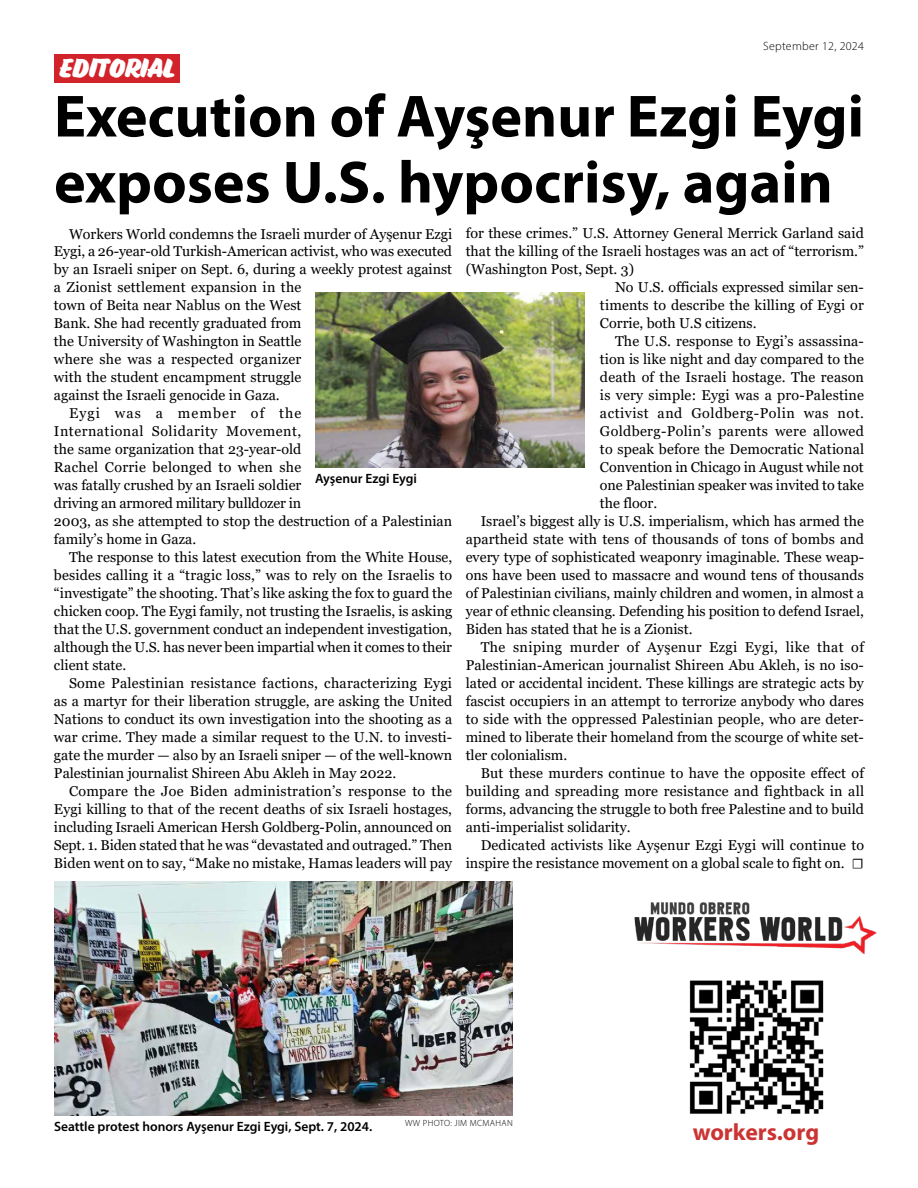
<style>
.page{position:relative;width:918px;height:1188px;background:#fff}
.page>*{position:absolute;margin:0;border:0;box-sizing:border-box;transform-origin:0 0}
.t1{font:700 60px/66px "Myriad Pro";color:#000}
.t2{font:24px "Eds Market Bold Slant";color:#fff}
.t3{font:700 23.7px "Myriad Pro";color:#cb3433}
.t4{font:14.25px "Georgia";color:#000}
.t5{font:14.25px "Georgia";letter-spacing:.02em;color:#000}
.t6{font:14.25px "Georgia";letter-spacing:.035em;color:#000}
.t7{font:14.25px "Georgia";letter-spacing:.03em;color:#000}
.t8{font:14.25px "Georgia";letter-spacing:.025em;color:#000}
.t9{font:14.25px "Georgia";letter-spacing:.08em;color:#000}
.t10{font:600 13.5px "Myriad Pro";color:#000}
.t11{font:300 12px "Myriad Pro";letter-spacing:.025em;color:#000}
.t12{font:300 9px "Myriad Pro";letter-spacing:.04em;color:#000}
.s1{font-family:"Minion Pro"}
</style>
<div class="page">
<img style="left:635px;top:902px;width:241px;height:52px">
<img style="left:689px;top:980px;width:135px;height:134px">
<img style="left:315px;top:292px;width:270px;height:176px">
<div style="left:54px;top:54px;width:126px;height:28px;background:#d2232a"></div>
<img style="left:54px;top:882px;width:459px;height:234px">
<h2 class="t2" style="left:60px;top:55px;width:117px">EDITORIAL</h2>
<p class="t11" style="left:763px;top:38px;width:102px">September 12, 2024</p>
<h1 class="t1" style="left:54px;top:81px;width:812px">Execution of Ayşenur Ezgi Eygi exposes U.S. hypocrisy, again</h1>
<p class="t4" style="left:69px;top:225px;width:385px">Workers World condemns the Israeli murder of Ayşenur Ezgi</p>
<p class="t4" style="left:54px;top:243px;width:400px">Eygi, a 26-year-old Turkish-American activist, who was executed</p>
<p class="t4" style="left:54px;top:261px;width:400px">by an Israeli sniper on Sept. 6, during a weekly protest against</p>
<p class="t4" style="left:54px;top:279px;width:249px">a Zionist settlement expansion in the</p>
<p class="t4" style="left:54px;top:297px;width:249px">town of Beita near Nablus on the West</p>
<p class="t4" style="left:54px;top:315px;width:249px">Bank. She had recently graduated from</p>
<p class="t4" style="left:54px;top:333px;width:249px">the University of Washington in Seattle</p>
<p class="t5" style="left:54px;top:351px;width:249px">where she was a respected organizer</p>
<p class="t4" style="left:54px;top:369px;width:249px">with the student encampment struggle</p>
<p class="t4" style="left:54px;top:387px;width:227px">against the Israeli genocide in Gaza.</p>
<p class="t9" style="left:69px;top:405px;width:234px">Eygi was a member of the</p>
<p class="t6" style="left:54px;top:423px;width:249px">International Solidarity Movement,</p>
<p class="t4" style="left:54px;top:441px;width:249px">the same organization that 23-year-old</p>
<p class="t5" style="left:54px;top:459px;width:249px">Rachel Corrie belonged to when she</p>
<p class="t4" style="left:54px;top:477px;width:249px">was fatally crushed by an Israeli soldier</p>
<p class="t4" style="left:54px;top:495px;width:249px">driving an armored military bulldozer in</p>
<p class="t4" style="left:54px;top:513px;width:400px">2003, as she attempted to stop the destruction of a Palestinian</p>
<p class="t4" style="left:54px;top:531px;width:144px">family’s home in Gaza.</p>
<p class="t4" style="left:69px;top:549px;width:385px">The response to this latest execution from the White House,</p>
<p class="t4" style="left:54px;top:567px;width:400px">besides calling it a “tragic loss,” was to rely on the Israelis to</p>
<p class="t4" style="left:54px;top:585px;width:400px">“investigate” the shooting. That’s like asking the fox to guard the</p>
<p class="t4" style="left:54px;top:603px;width:400px">chicken coop. The Eygi family, not trusting the Israelis, is asking</p>
<p class="t4" style="left:54px;top:621px;width:400px">that the U.S. government conduct an independent investigation,</p>
<p class="t4" style="left:54px;top:639px;width:400px">although the U.S. has never been impartial when it comes to their</p>
<p class="t4" style="left:54px;top:657px;width:74px">client state.</p>
<p class="t5" style="left:69px;top:675px;width:385px">Some Palestinian resistance factions, characterizing Eygi</p>
<p class="t4" style="left:54px;top:693px;width:400px">as a martyr for their liberation struggle, are asking the United</p>
<p class="t4" style="left:54px;top:711px;width:400px">Nations to conduct its own investigation into the shooting as a</p>
<p class="t4" style="left:54px;top:729px;width:400px">war crime. They made a similar request to the U.N. to investi-</p>
<p class="t4" style="left:54px;top:747px;width:400px">gate the murder — also by an Israeli sniper — of the well-known</p>
<p class="t4" style="left:54px;top:765px;width:344px">Palestinian journalist Shireen Abu Akleh in May 2022.</p>
<p class="t5" style="left:69px;top:783px;width:385px">Compare the Joe Biden administration’s response to the</p>
<p class="t4" style="left:54px;top:801px;width:400px">Eygi killing to that of the recent deaths of six Israeli hostages,</p>
<p class="t4" style="left:54px;top:819px;width:400px">including Israeli American Hersh Goldberg-Polin, announced on</p>
<p class="t4" style="left:54px;top:837px;width:400px">Sept. 1. Biden stated that he was “devastated and outraged.” Then</p>
<p class="t4" style="left:54px;top:855px;width:400px">Biden went on to say, “Make no mistake, Hamas leaders will pay</p>
<p class="t4" style="left:466px;top:225px;width:400px">for these crimes.” U.S. Attorney General Merrick Garland said</p>
<p class="t4" style="left:466px;top:243px;width:400px">that the killing of the Israeli hostages was an act of “terrorism.”</p>
<p class="t4" style="left:466px;top:261px;width:170px">(Washington Post, Sept. 3)</p>
<p class="t4" style="left:615px;top:279px;width:250px">No U.S. officials expressed similar sen-</p>
<p class="t4" style="left:600px;top:297px;width:265px">timents to describe the killing of Eygi or</p>
<p class="t4" style="left:600px;top:315px;width:158px">Corrie, both U.S citizens.</p>
<p class="t4" style="left:615px;top:333px;width:250px">The U.S. response to Eygi’s assassina-</p>
<p class="t4" style="left:600px;top:351px;width:265px">tion is like night and day compared to the</p>
<p class="t4" style="left:600px;top:369px;width:266px">death of the Israeli hostage. The reason</p>
<p class="t4" style="left:600px;top:387px;width:265px">is very simple: Eygi was a pro-Palestine</p>
<p class="t6" style="left:600px;top:405px;width:265px">activist and Goldberg-Polin was not.</p>
<p class="t8" style="left:600px;top:423px;width:266px">Goldberg-Polin’s parents were allowed</p>
<p class="t4" style="left:600px;top:441px;width:266px">to speak before the Democratic National</p>
<p class="t4" style="left:600px;top:459px;width:265px">Convention in Chicago in August while not</p>
<p class="t4" style="left:600px;top:477px;width:265px">one Palestinian speaker was invited to take</p>
<p class="t4" style="left:600px;top:495px;width:59px">the floor.</p>
<p class="t4" style="left:481px;top:513px;width:385px">Israel’s biggest ally is U.S. imperialism, which has armed the</p>
<p class="t4" style="left:466px;top:531px;width:400px">apartheid state with tens of thousands of tons of bombs and</p>
<p class="t4" style="left:466px;top:549px;width:400px">every type of sophisticated weaponry imaginable. These weap-</p>
<p class="t4" style="left:466px;top:567px;width:400px">ons have been used to massacre and wound tens of thousands</p>
<p class="t4" style="left:466px;top:585px;width:400px">of Palestinian civilians, mainly children and women, in almost a</p>
<p class="t4" style="left:466px;top:603px;width:400px">year of ethnic cleansing. Defending his position to defend Israel,</p>
<p class="t4" style="left:466px;top:621px;width:228px">Biden has stated that he is a Zionist.</p>
<p class="t7" style="left:481px;top:639px;width:385px">The sniping murder of Ayşenur Ezgi Eygi, like that of</p>
<p class="t4" style="left:466px;top:657px;width:400px">Palestinian-American journalist Shireen Abu Akleh, is no iso-</p>
<p class="t4" style="left:466px;top:675px;width:400px">lated or accidental incident. These killings are strategic acts by</p>
<p class="t4" style="left:466px;top:693px;width:400px">fascist occupiers in an attempt to terrorize anybody who dares</p>
<p class="t4" style="left:466px;top:711px;width:400px">to side with the oppressed Palestinian people, who are deter-</p>
<p class="t4" style="left:466px;top:729px;width:400px">mined to liberate their homeland from the scourge of white set-</p>
<p class="t4" style="left:466px;top:747px;width:103px">tler colonialism.</p>
<p class="t4" style="left:481px;top:765px;width:385px">But these murders continue to have the opposite effect of</p>
<p class="t4" style="left:466px;top:783px;width:400px">building and spreading more resistance and fightback in all</p>
<p class="t4" style="left:466px;top:801px;width:400px">forms, advancing the struggle to both free Palestine and to build</p>
<p class="t4" style="left:466px;top:819px;width:166px">anti-imperialist solidarity.</p>
<p class="t4" style="left:481px;top:837px;width:385px">Dedicated activists like Ayşenur Ezgi Eygi will continue to</p>
<p class="t4" style="left:466px;top:855px;width:400px">inspire the resistance movement on a global scale to fight on. <span class="s1">☐</span></p>
<p class="t10" style="left:315px;top:470px;width:103px">Ayşenur Ezgi Eygi</p>
<p class="t10" style="left:54px;top:1118px;width:320px">Seattle protest honors Ayşenur Ezgi Eygi, Sept. 7, 2024.</p>
<p class="t12" style="left:405px;top:1118px;width:109px">WW PHOTO: JIM MCMAHAN</p>
<h3 class="t3" style="left:693px;top:1116px;width:128px">workers.org</h3>
</div>
